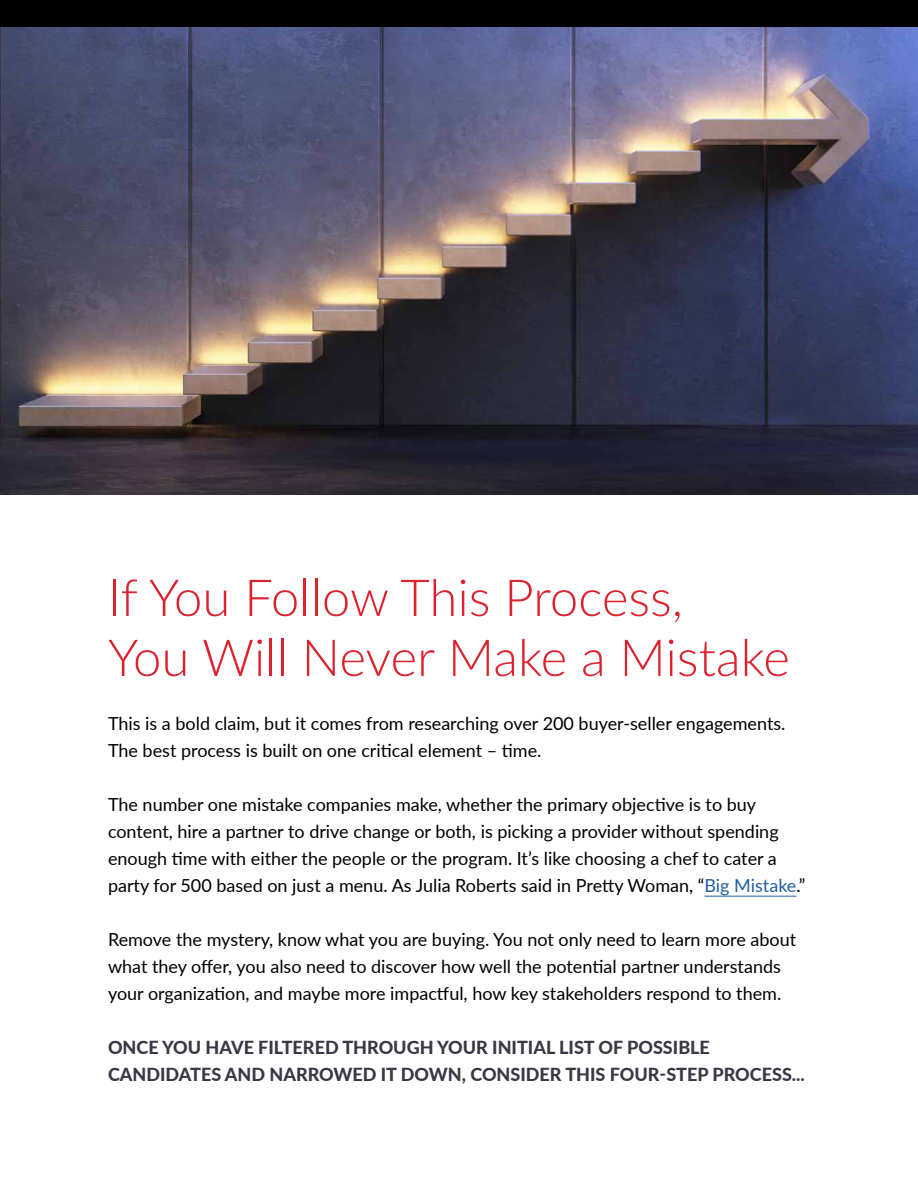
<style>
.page{position:relative;width:918px;height:1188px;background:#fff}
.page>*{position:absolute;margin:0;border:0;box-sizing:border-box;transform-origin:0 0}
.t1{font:300 51px/60px "Lato";color:#dd222f}
.t2{font:18px/27px "Lato";color:#010000}
.t3{font:800 18px/27px "Lato";color:#393845}
.s1{color:#215e9e}
</style>
<div class="page">
<img style="left:0;top:27px;width:918px;height:468px">
<hr style="left:705px;top:896px;width:91px;height:1px;background:#215e9e">
<div style="left:0;top:0;width:918px;height:27px;background:#010000"></div>
<h1 class="t1" style="left:108px;top:566px;width:683px">If You Follow This Process,<br>You Will Never Make a Mistake</h1>
<p class="t2" style="left:108px;top:709px;width:679px">This is a bold claim, but it comes from researching over 200 buyer-seller engagements.<br>The best process is built on one critical element – time.</p>
<p class="t2" style="left:108px;top:790px;width:699px">The number one mistake companies make, whether the primary objective is to buy content, hire a partner to drive change or both, is picking a provider without spending enough time with either the people or the program. It’s like choosing a chef to cater a party for 500 based on just a menu. As Julia Roberts said in Pretty Woman, “<span class="s1">Big Mistake</span>.”</p>
<p class="t2" style="left:108px;top:925px;width:690px">Remove the mystery, know what you are buying. You not only need to learn more about what they offer, you also need to discover how well the potential partner understands your organization, and maybe more impactful, how key stakeholders respond to them.</p>
<p class="t3" style="left:108px;top:1033px;width:698px">ONCE YOU HAVE FILTERED THROUGH YOUR INITIAL LIST OF POSSIBLE<br>CANDIDATES AND NARROWED IT DOWN, CONSIDER THIS FOUR-STEP PROCESS...</p>
</div>
